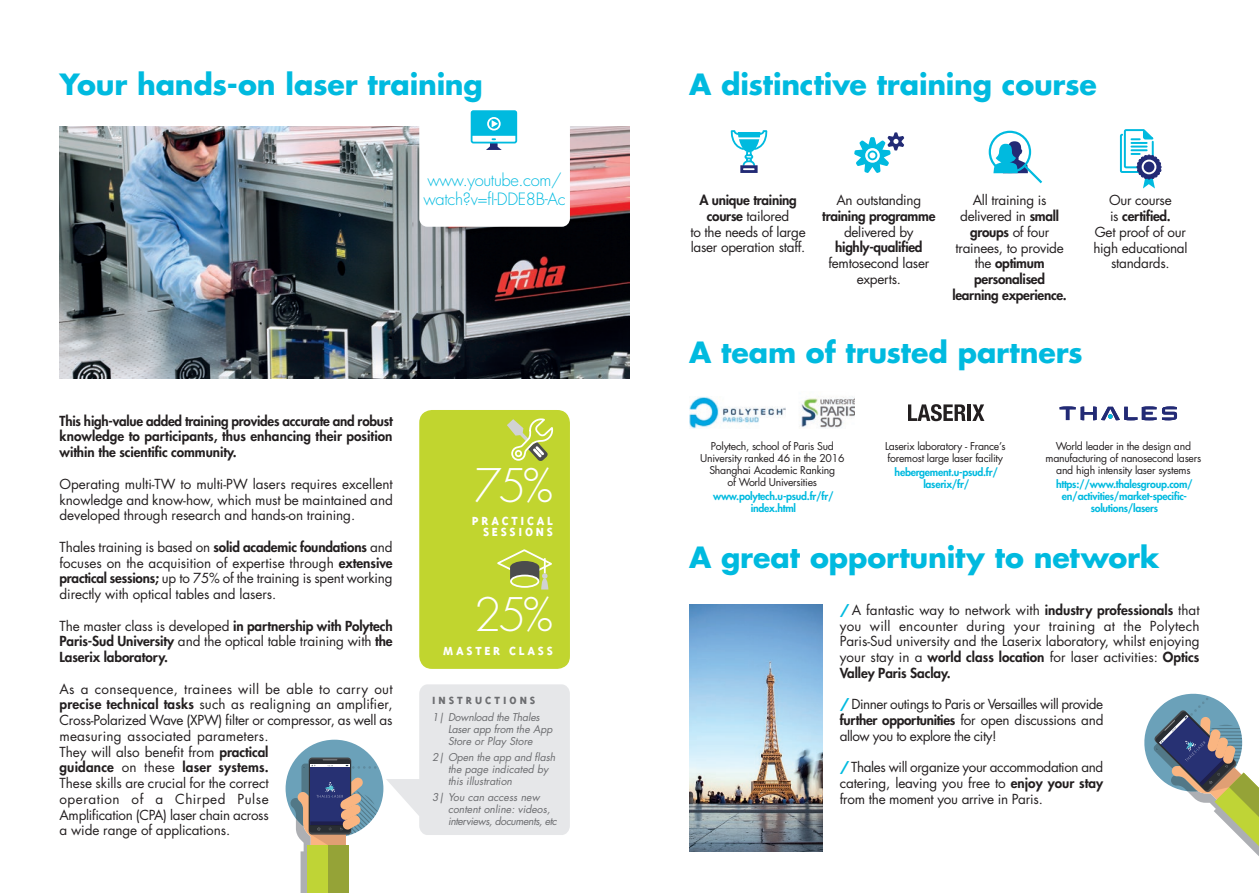
<style>
.page{position:relative;width:1259px;height:893px;background:#fff}
.page>*{position:absolute;margin:0;border:0;box-sizing:border-box;transform-origin:0 0}
.t1{font:300 45px "Futura";color:#fff}
.t2{font:700 28.5px "Futura";letter-spacing:-.005em;color:#00badf}
.t3{font:300 16.5px/19.5px "Futura";letter-spacing:-.02em;color:#00badf}
.t4{font:13.5px/15.8px "Futura";letter-spacing:-.01em;color:#231f20;text-align:justify}
.t5{font:800 13.5px/15.8px "Futura";letter-spacing:-.005em;color:#231f20;text-align:justify}
.t6{font:800 13.5px/10.5px "Triplex";letter-spacing:.2em;color:#fff;text-align:right}
.t7{font:800 12px "Triplex";letter-spacing:.25em;color:#6c6d70}
.t8{font:10.5px/12px "Futura";letter-spacing:-.025em;color:#231f20;text-align:center}
.t9{font:800 10.5px/12px "Futura";letter-spacing:-.025em;color:#00badf;text-align:center}
.t10{font:italic 10.5px/12px "Futura";color:#6c6d70}
.t11{font:italic 10.5px/12px "Futura";letter-spacing:-.02em;color:#6c6d70}
.s1{font-weight:800}
.s2{font-weight:400}
.s3{font-weight:800;color:#00badf}
</style>
<div class="page">
<img style="left:689px;top:604px;width:133px;height:247px">
<img style="left:60px;top:126px;width:569px;height:252px">
<div style="left:419px;top:84px;width:151px;height:143px;background:#fff;border-radius:8px"></div>
<div style="left:419px;top:410px;width:151px;height:259px;background:#c1d52f;border-radius:13px"></div>
<div style="left:471px;top:110px;width:46px;height:33px;border:2px solid #00badf;border-radius:2px"></div>
<svg style="left:471px;top:111px;width:46px;height:39px"></svg>
<svg style="left:730px;top:130px;width:38px;height:43px"></svg>
<hr style="left:738px;top:137px;width:21px;height:2px;background:#fff">
<svg style="left:854px;top:132px;width:50px;height:41px"></svg>
<svg style="left:988px;top:130px;width:55px;height:54px"></svg>
<svg style="left:1119px;top:129px;width:43px;height:59px"></svg>
<div style="left:1136px;top:165px;width:13px;height:4px;border:1px solid #222a75;border-radius:2px"></div>
<div style="left:1141px;top:160px;width:15px;height:14px;border:2px solid #fff;border-radius:50%"></div>
<svg style="left:507px;top:418px;width:47px;height:43px"></svg>
<svg style="left:497px;top:549px;width:55px;height:40px"></svg>
<img style="left:689px;top:397px;width:96px;height:31px">
<img style="left:799px;top:397px;width:55px;height:31px">
<svg style="left:908px;top:404px;width:57px;height:17px"></svg>
<hr style="left:967px;top:404px;width:4px;height:17px;background:#231f20">
<svg style="left:972px;top:404px;width:12px;height:17px"></svg>
<svg style="left:1162px;top:406px;width:15px;height:14px"></svg>
<svg style="left:1059px;top:406px;width:97px;height:14px"></svg>
<svg style="left:386px;top:684px;width:184px;height:151px"></svg>
<div style="left:285px;top:740px;width:98px;height:97px;background:#6ba1b9;border-radius:50%"></div>
<div style="left:309px;top:757px;width:42px;height:78px;background:#47494b;border-radius:4px"></div>
<svg style="left:290px;top:759px;width:87px;height:134px"></svg>
<svg style="left:1144px;top:693px;width:115px;height:163px"></svg>
<h2 class="t2" style="left:60px;top:65px;width:425px">Your hands-on laser training</h2>
<p class="t3" style="left:423px;top:170px;width:144px">www.youtube.com/ watch?v=fI-DDE8B-Ac</p>
<p class="t5" style="left:60px;top:413px;width:335px">This high-value added training provides accurate and robust knowledge to participants, thus enhancing their position within the scientific community.</p>
<p class="t4" style="left:60px;top:476px;width:335px">Operating multi-TW to multi-PW lasers requires excellent knowledge and know-how, which must be maintained and developed through research and hands-on training.</p>
<p class="t4" style="left:60px;top:539px;width:335px">Thales training is based on <span class="s1">solid academic foundations</span> and focuses on the acquisition of expertise through <span class="s1">extensive practical sessions;</span> up to 75% of the training is spent working directly with optical tables and lasers.</p>
<p class="t5" style="left:60px;top:617px;width:335px"><span class="s2">The master class is developed</span> in partnership with Polytech Paris-Sud University <span class="s2">and the optical table training with</span> the Laserix laboratory.</p>
<p class="t4" style="left:60px;top:681px;width:335px;text-align:left">As a consequence, trainees will be able to carry out <span class="s1">precise technical tasks</span> such as realigning an amplifier, Cross-Polarized Wave (XPW) filter or compressor, as well as measuring associated parameters.<br>They will also benefit from <span class="s1">practical<br>guidance</span> on these <span class="s1">laser systems.<br></span>These skills are crucial for the correct<br>operation of a Chirped Pulse<br>Amplification (CPA) laser chain across<br>a wide range of applications.</p>
<h1 class="t1" style="left:474px;top:458px;width:80px">75%</h1>
<p class="t6" style="left:472px;top:516px;width:83px">PRACTICAL<br>SESSIONS</p>
<h1 class="t1" style="left:474px;top:588px;width:80px">25%</h1>
<p class="t6" style="left:443px;top:645px;width:111px">MASTER CLASS</p>
<p class="t7" style="left:432px;top:693px;width:105px">INSTRUCTIONS</p>
<p class="t11" style="left:448px;top:711px;width:106px;text-indent:-16px">1| Download the Thales<br>Laser app from the App<br>Store or Play Store</p>
<p class="t10" style="left:448px;top:751px;width:109px;text-indent:-16px">2| Open the app and flash the page indicated by this illustration</p>
<p class="t10" style="left:448px;top:791px;width:110px;text-indent:-16px">3| You can access new content online: videos, interviews, documents, etc</p>
<h2 class="t2" style="left:689px;top:65px;width:409px">A distinctive training course</h2>
<p class="t4" style="left:690px;top:193px;width:117px;text-align:center"><span class="s1">A unique training course</span> tailored<br>to the needs of large laser operation staff.</p>
<p class="t4" style="left:836px;top:193px;width:86px">An outstanding</p>
<p class="t5" style="left:822px;top:208px;width:115px">training programme</p>
<p class="t4" style="left:844px;top:224px;width:71px">delivered by</p>
<p class="t5" style="left:835px;top:239px;width:89px">highly-qualified</p>
<p class="t4" style="left:828px;top:256px;width:102px;text-align:center">femtosecond laser experts.</p>
<p class="t4" style="left:952px;top:193px;width:116px;text-align:center">All training is delivered in <span class="s1">small groups</span> of four trainees, to provide the <span class="s1">optimum personalised learning experience.</span></p>
<p class="t4" style="left:1093px;top:193px;width:96px;text-align:center">Our course<br>is <span class="s1">certified.<br></span>Get proof of our high educational standards.</p>
<h2 class="t2" style="left:689px;top:333px;width:395px">A team of trusted partners</h2>
<p class="t8" style="left:700px;top:440px;width:146px">Polytech, school of Paris Sud<br>University ranked 46 in the 2016<br>Shanghai Academic Ranking<br>of World Universities</p>
<p class="t9" style="left:713px;top:490px;width:122px">www.polytech.u-psud.fr/fr/ index.html</p>
<p class="t8" style="left:885px;top:440px;width:122px;text-align:left">Laserix laboratory - France’s foremost large laser facility</p>
<p class="t9" style="left:894px;top:466px;width:105px">hebergement.u-psud.fr/ laserix/fr/</p>
<p class="t8" style="left:1045px;top:440px;width:157px">World leader in the design and manufacturing of nanosecond lasers and high intensity laser systems</p>
<p class="t9" style="left:1056px;top:478px;width:138px">https://www.thalesgroup.com/ en/activities/market-specific&shy;solutions/lasers</p>
<h2 class="t2" style="left:689px;top:538px;width:472px">A great opportunity to network</h2>
<p class="t4" style="left:839px;top:602px;width:361px"><span class="s3">/</span> A fantastic way to network with <span class="s1">industry professionals</span> that you will encounter during your training at the Polytech Paris-Sud university and the Laserix laboratory, whilst enjoying your stay in a <span class="s1">world class location</span> for laser activities: <span class="s1">Optics Valley Paris Saclay.</span></p>
<p class="t4" style="left:839px;top:697px;width:265px"><span class="s3">/</span> Dinner outings to Paris or Versailles will provide <span class="s1">further opportunities</span> for open discussions and allow you to explore the city!</p>
<p class="t4" style="left:839px;top:760px;width:265px"><span class="s3">/</span> Thales will organize your accommodation and catering, leaving you free to <span class="s1">enjoy your stay </span>from the moment you arrive in Paris.</p>
</div>
